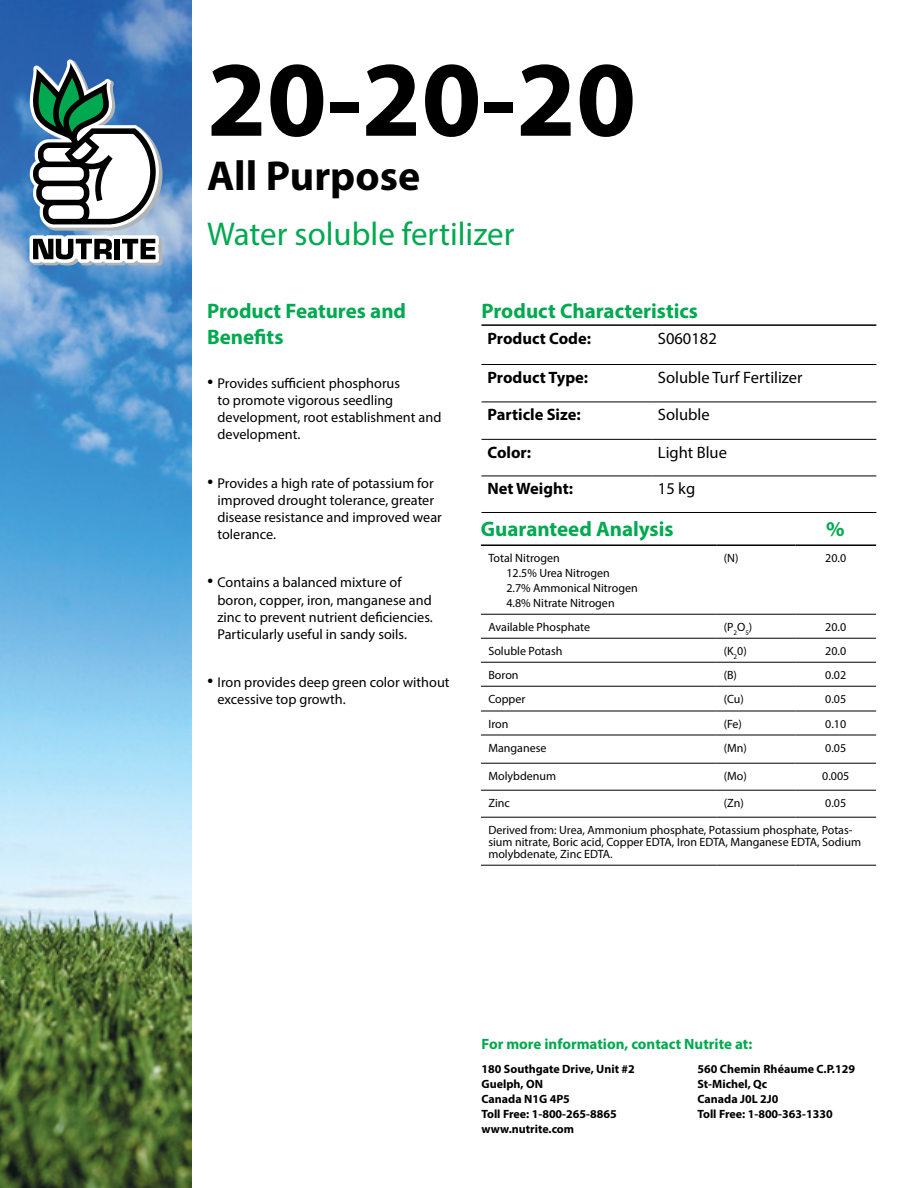
<style>
.page{position:relative;width:918px;height:1188px;background:#fff}
.page>*{position:absolute;margin:0;border:0;box-sizing:border-box;transform-origin:0 0}
.t1{font:700 108px "Myriad Pro";color:#000}
.t2{font:700 42px "Myriad Pro";color:#000}
.t3{font:33px "Myriad Pro";color:#00a94f}
.t4{font:700 21px/25.2px "Myriad Pro";color:#00a94f}
.t5{font:700 16.5px "Myriad Pro";color:#000}
.t6{font:16.5px "Myriad Pro";color:#000}
.t7{font:700 15px "Myriad Pro";color:#00a94f}
.t8{font:14.25px/17.1px "Myriad Pro";color:#000}
.t9{font:12px/15px "Myriad Pro";color:#000}
.t10{font:700 12px "Myriad Pro";color:#000}
.s1{font-family:"Calisto";font-size:18px}
</style>
<div class="page">
<img style="left:0;top:0;width:191px;height:1188px">
<svg style="left:30px;top:59px;width:133px;height:207px"></svg>
<hr style="left:482px;top:476px;width:170px;height:1px;background:#000">
<hr style="left:652px;top:476px;width:224px;height:1px;background:#000">
<hr style="left:482px;top:512px;width:170px;height:1px;background:#000">
<hr style="left:652px;top:512px;width:224px;height:1px;background:#000">
<hr style="left:482px;top:402px;width:170px;height:1px;background:#000">
<hr style="left:652px;top:402px;width:224px;height:1px;background:#000">
<hr style="left:482px;top:439px;width:170px;height:1px;background:#000">
<hr style="left:652px;top:439px;width:224px;height:1px;background:#000">
<hr style="left:482px;top:324px;width:170px;height:2px;background:#000">
<hr style="left:652px;top:324px;width:224px;height:2px;background:#000">
<hr style="left:482px;top:364px;width:170px;height:1px;background:#000">
<hr style="left:652px;top:364px;width:224px;height:1px;background:#000">
<hr style="left:481px;top:544px;width:235px;height:2px;background:#000">
<hr style="left:716px;top:544px;width:79px;height:2px;background:#000">
<hr style="left:795px;top:544px;width:81px;height:2px;background:#000">
<hr style="left:481px;top:614px;width:235px;height:1px;background:#000">
<hr style="left:716px;top:614px;width:79px;height:1px;background:#000">
<hr style="left:795px;top:614px;width:81px;height:1px;background:#000">
<hr style="left:481px;top:638px;width:235px;height:1px;background:#000">
<hr style="left:716px;top:638px;width:79px;height:1px;background:#000">
<hr style="left:795px;top:638px;width:81px;height:1px;background:#000">
<hr style="left:481px;top:662px;width:235px;height:1px;background:#000">
<hr style="left:716px;top:662px;width:79px;height:1px;background:#000">
<hr style="left:795px;top:662px;width:81px;height:1px;background:#000">
<hr style="left:481px;top:686px;width:235px;height:1px;background:#000">
<hr style="left:716px;top:686px;width:79px;height:1px;background:#000">
<hr style="left:795px;top:686px;width:81px;height:1px;background:#000">
<hr style="left:481px;top:711px;width:235px;height:1px;background:#000">
<hr style="left:716px;top:711px;width:79px;height:1px;background:#000">
<hr style="left:795px;top:711px;width:81px;height:1px;background:#000">
<hr style="left:481px;top:735px;width:235px;height:1px;background:#000">
<hr style="left:716px;top:735px;width:79px;height:1px;background:#000">
<hr style="left:795px;top:735px;width:81px;height:1px;background:#000">
<hr style="left:481px;top:763px;width:235px;height:1px;background:#000">
<hr style="left:716px;top:763px;width:79px;height:1px;background:#000">
<hr style="left:795px;top:763px;width:81px;height:1px;background:#000">
<hr style="left:481px;top:790px;width:235px;height:1px;background:#000">
<hr style="left:716px;top:790px;width:79px;height:1px;background:#000">
<hr style="left:795px;top:790px;width:81px;height:1px;background:#000">
<hr style="left:481px;top:817px;width:235px;height:1px;background:#000">
<hr style="left:716px;top:817px;width:79px;height:1px;background:#000">
<hr style="left:795px;top:817px;width:81px;height:1px;background:#000">
<hr style="left:481px;top:865px;width:235px;height:1px;background:#000">
<hr style="left:716px;top:865px;width:79px;height:1px;background:#000">
<hr style="left:795px;top:865px;width:81px;height:1px;background:#000">
<h1 class="t1" style="left:207px;top:29px;width:431px">20-20-20</h1>
<h2 class="t2" style="left:207px;top:148px;width:215px">All Purpose</h2>
<h3 class="t3" style="left:207px;top:214px;width:309px">Water soluble fertilizer</h3>
<h3 class="t4" style="left:207px;top:298px;width:201px">Product Features and<br>Benefits</h3>
<p class="t8" style="left:218px;top:374px;width:225px;text-indent:-10px"><span class="s1">•</span> Provides sufficient phosphorus<br>to promote vigorous seedling development, root establishment and development.</p>
<p class="t8" style="left:218px;top:474px;width:226px;text-indent:-10px"><span class="s1">•</span> Provides a high rate of potassium for improved drought tolerance, greater disease resistance and improved wear tolerance.</p>
<p class="t8" style="left:218px;top:574px;width:217px;text-indent:-10px"><span class="s1">•</span> Contains a balanced mixture of boron, copper, iron, manganese and zinc to prevent nutrient deficiencies.<br>Particularly useful in sandy soils.</p>
<p class="t8" style="left:218px;top:674px;width:234px;text-indent:-10px"><span class="s1">•</span> Iron provides deep green color without excessive top growth.</p>
<h3 class="t4" style="left:482px;top:298px;width:218px">Product Characteristics</h3>
<p class="t5" style="left:488px;top:327px;width:105px">Product Code:</p>
<p class="t6" style="left:658px;top:328px;width:60px">S060182</p>
<p class="t5" style="left:488px;top:367px;width:102px">Product Type:</p>
<p class="t6" style="left:658px;top:367px;width:146px">Soluble Turf Fertilizer</p>
<p class="t5" style="left:488px;top:404px;width:95px">Particle Size:</p>
<p class="t6" style="left:658px;top:405px;width:53px">Soluble</p>
<p class="t5" style="left:488px;top:441px;width:45px">Color:</p>
<p class="t6" style="left:658px;top:442px;width:71px">Light Blue</p>
<p class="t5" style="left:488px;top:478px;width:87px">Net Weight:</p>
<p class="t6" style="left:658px;top:479px;width:39px">15 kg</p>
<h3 class="t4" style="left:481px;top:515px;width:194px">Guaranteed Analysis</h3>
<h3 class="t4" style="left:826px;top:515px;width:20px">%</h3>
<p class="t9" style="left:506px;top:550px;width:133px;text-indent:-18px">Total Nitrogen<br>12.5% Urea Nitrogen<br>2.7% Ammonical Nitrogen<br>4.8% Nitrate Nitrogen</p>
<p class="t9" style="left:724px;top:550px;width:16px">(N)</p>
<p class="t9" style="left:825px;top:550px;width:22px">20.0</p>
<p class="t9" style="left:488px;top:619px;width:103px">Available Phosphate</p>
<p class="t9" style="left:724px;top:619px;width:30px">(P<sub>2</sub>O<sub>5</sub>)</p>
<p class="t9" style="left:825px;top:619px;width:22px">20.0</p>
<p class="t9" style="left:488px;top:643px;width:76px">Soluble Potash</p>
<p class="t9" style="left:724px;top:643px;width:25px">(K<sub>2</sub>0)</p>
<p class="t9" style="left:825px;top:643px;width:22px">20.0</p>
<p class="t9" style="left:488px;top:667px;width:32px">Boron</p>
<p class="t9" style="left:724px;top:667px;width:15px">(B)</p>
<p class="t9" style="left:825px;top:667px;width:22px">0.02</p>
<p class="t9" style="left:488px;top:691px;width:39px">Copper</p>
<p class="t9" style="left:724px;top:691px;width:22px">(Cu)</p>
<p class="t9" style="left:825px;top:691px;width:22px">0.05</p>
<p class="t9" style="left:488px;top:716px;width:22px">Iron</p>
<p class="t9" style="left:724px;top:716px;width:20px">(Fe)</p>
<p class="t9" style="left:825px;top:716px;width:22px">0.10</p>
<p class="t9" style="left:488px;top:740px;width:60px">Manganese</p>
<p class="t9" style="left:724px;top:740px;width:25px">(Mn)</p>
<p class="t9" style="left:825px;top:740px;width:22px">0.05</p>
<p class="t9" style="left:488px;top:768px;width:69px">Molybdenum</p>
<p class="t9" style="left:724px;top:768px;width:25px">(Mo)</p>
<p class="t9" style="left:822px;top:768px;width:29px">0.005</p>
<p class="t9" style="left:488px;top:795px;width:23px">Zinc</p>
<p class="t9" style="left:724px;top:795px;width:22px">(Zn)</p>
<p class="t9" style="left:825px;top:795px;width:22px">0.05</p>
<p class="t9" style="left:488px;top:823px;width:374px;line-height:12px">Derived from: Urea, Ammonium phosphate, Potassium phosphate, Potas&shy;sium nitrate, Boric acid, Copper EDTA, Iron EDTA, Manganese EDTA, Sodium molybdenate, Zinc EDTA.</p>
<p class="t7" style="left:482px;top:1034px;width:272px">For more information, contact Nutrite at:</p>
<p class="t10" style="left:482px;top:1061px;width:155px">180 Southgate Drive, Unit #2</p>
<p class="t10" style="left:698px;top:1061px;width:159px">560 Chemin Rhéaume C.P.129</p>
<p class="t10" style="left:482px;top:1076px;width:63px">Guelph, ON</p>
<p class="t10" style="left:698px;top:1076px;width:71px">St-Michel, Qc</p>
<p class="t10" style="left:482px;top:1091px;width:90px">Canada N1G 4P5</p>
<p class="t10" style="left:698px;top:1091px;width:83px">Canada J0L 2J0</p>
<p class="t10" style="left:482px;top:1106px;width:137px">Toll Free: 1-800-265-8865</p>
<p class="t10" style="left:698px;top:1106px;width:137px">Toll Free: 1-800-363-1330</p>
<p class="t10" style="left:482px;top:1121px;width:94px">www.nutrite.com</p>
</div>
